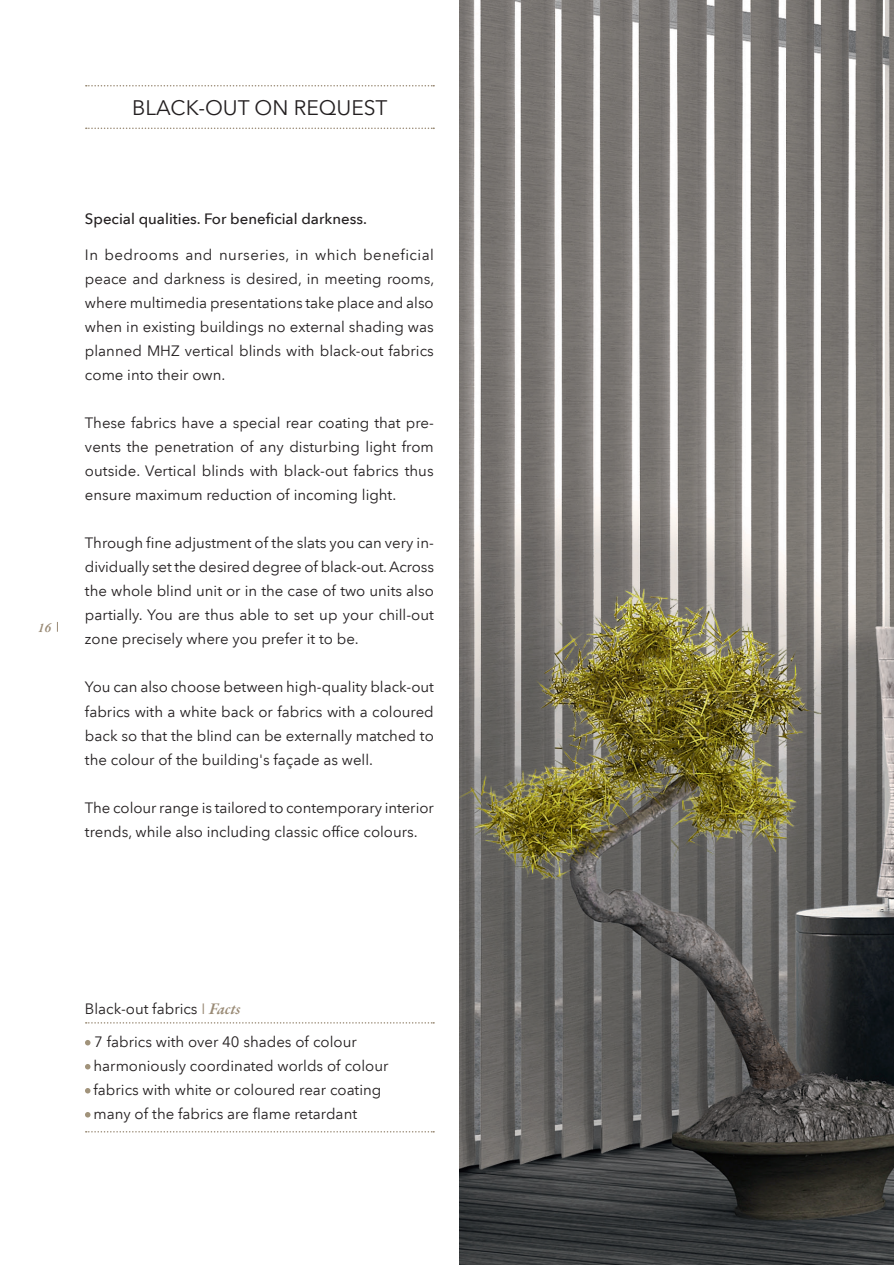
<style>
.page{position:relative;width:894px;height:1265px;background:#fff}
.page>*{position:absolute;margin:0;border:0;box-sizing:border-box;transform-origin:0 0}
.t1{font:21px "Avenir Next LT Com";color:#231f20}
.t2{font:15px/24px "Avenir Next LT Com";color:#231f20;text-align:justify}
.t3{font:500 15px "Avenir Next LT Com";color:#231f20}
.t4{font:italic 600 13.5px "Garamond Premr Pro";color:#998a75}
.s1{color:#998a75}
.s2{font-family:"Garamond Premr Pro";font-weight:600;font-style:italic;font-size:16.5px;color:#998a75}
</style>
<div class="page">
<img style="left:459px;top:0;width:434px;height:1264px">
<svg style="left:86px;top:85px;width:348px;height:1px"></svg>
<svg style="left:86px;top:127px;width:348px;height:2px"></svg>
<svg style="left:86px;top:1022px;width:348px;height:1px"></svg>
<svg style="left:86px;top:1131px;width:348px;height:1px"></svg>
<svg style="left:85px;top:1040px;width:5px;height:5px"></svg>
<svg style="left:85px;top:1064px;width:5px;height:5px"></svg>
<svg style="left:85px;top:1088px;width:5px;height:5px"></svg>
<svg style="left:85px;top:1112px;width:5px;height:5px"></svg>
<h1 class="t1" style="left:132px;top:95px;width:257px">BLACK-OUT ON REQUEST</h1>
<p class="t4" style="left:38px;top:619px;width:15px">16</p>
<p class="t3" style="left:85px;top:210px;width:283px">Special qualities. For beneficial darkness.</p>
<p class="t2" style="left:85px;top:243px;width:351px">In bedrooms and nurseries, in which beneficial peace and darkness is desired, in meeting rooms, where multimedia presentations take place and also when in existing buildings no external shading was planned MHZ vertical blinds with black-out fabrics come into their own.</p>
<p class="t2" style="left:85px;top:411px;width:350px">These fabrics have a special rear coating that pre&shy;vents the penetration of any disturbing light from outside. Vertical blinds with black-out fabrics thus ensure maximum reduction of incoming light.</p>
<p class="t2" style="left:85px;top:531px;width:350px">Through fine adjustment of the slats you can very in&shy;dividually set the desired degree of black-out. Across the whole blind unit or in the case of two units also partially. You are thus able to set up your chill-out zone precisely where you prefer it to be.</p>
<p class="t2" style="left:85px;top:675px;width:350px">You can also choose between high-quality black-out fabrics with a white back or fabrics with a coloured back so that the blind can be externally matched to the colour of the building's façade as well.</p>
<p class="t2" style="left:85px;top:795px;width:350px">The colour range is tailored to contemporary interior trends, while also including classic office colours.</p>
<p class="t2" style="left:94px;top:992px;width:264px;line-height:32.5px;text-indent:-9px">Black-out fabrics <span class="s1">I</span> <span class="s2">Facts<br></span>7 fabrics with over 40 shades of colour</p>
<p class="t2" style="left:93px;top:1053px;width:296px;text-align:left">harmoniously coordinated worlds of colour fabrics with white or coloured rear coating many of the fabrics are flame retardant</p>
</div>
